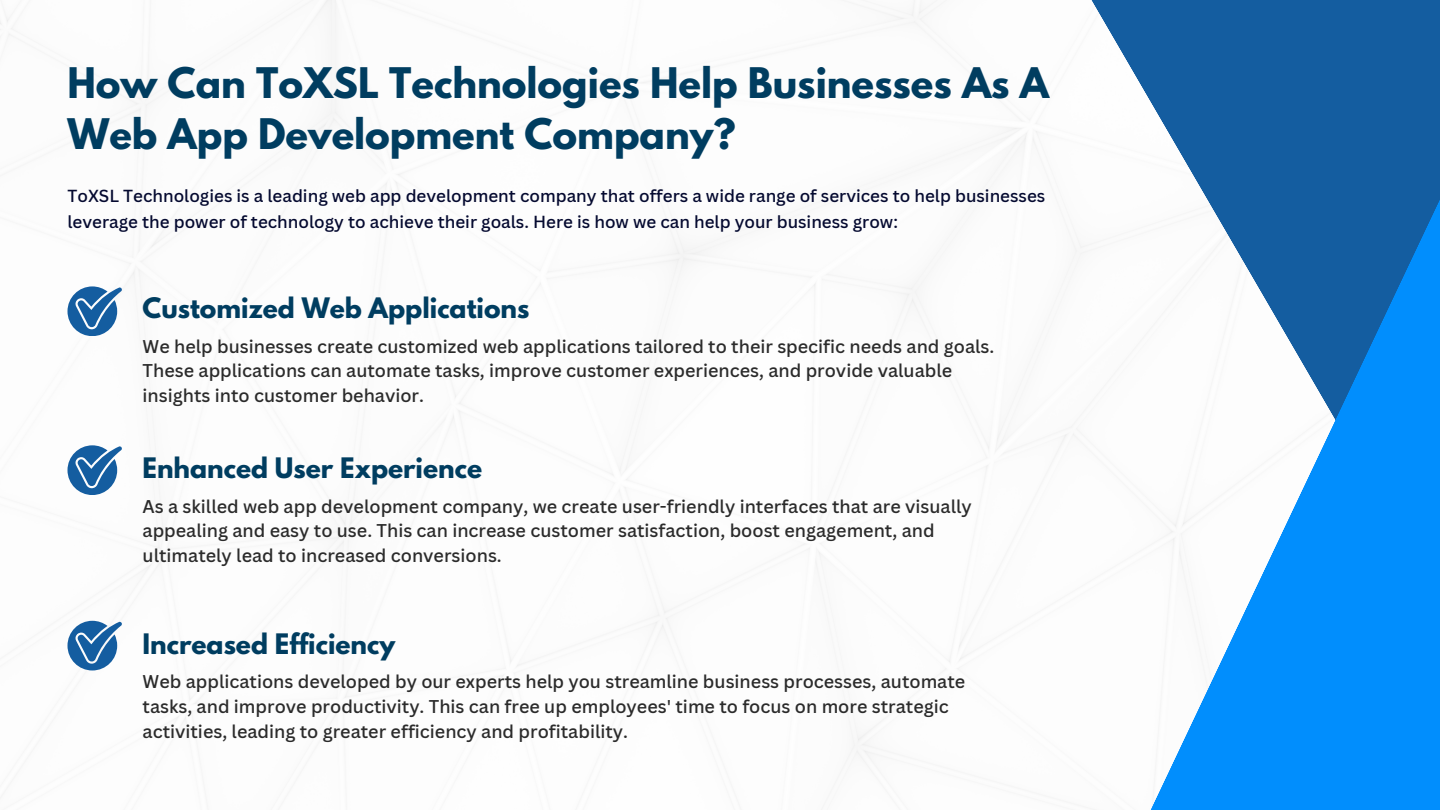
<style>
.page{position:relative;width:1440px;height:810px;background:#fff}
.page>*{position:absolute;margin:0;border:0;box-sizing:border-box;transform-origin:0 0}
.t1{font:700 37.3px/51px "League Spartan";color:#003d60}
.t2{font:700 25px "League Spartan";color:#003d60}
.t3{font:500 18px/24.8px "Canva Sans";color:#2b2b2b}
.t4{font:500 17px/26.2px "Canva Sans";color:#050a30}
</style>
<div class="page">
<svg style="left:1033px;top:0;width:407px;height:810px"></svg>
<svg style="left:68px;top:286px;width:54px;height:50px"></svg>
<svg style="left:68px;top:445px;width:54px;height:50px"></svg>
<svg style="left:68px;top:621px;width:54px;height:49px"></svg>
<p class="t1" style="left:68px;top:62px;width:983px">How Can ToXSL Technologies Help Businesses As A<br>Web App Development Company?</p>
<h1 class="t4" style="left:68px;top:182px;width:979px">ToXSL Technologies is a leading web app development company that offers a wide range of services to help businesses leverage the power of technology to achieve their goals. Here is how we can help your business grow:</h1>
<p class="t2" style="left:143px;top:296px;width:388px">Customized Web Applications</p>
<p class="t3" style="left:143px;top:333px;width:853px">We help businesses create customized web applications tailored to their specific needs and goals.<br>These applications can automate tasks, improve customer experiences, and provide valuable insights into customer behavior.</p>
<h2 class="t2" style="left:143px;top:456px;width:341px">Enhanced User Experience</h2>
<p class="t3" style="left:143px;top:493px;width:831px">As a skilled web app development company, we create user-friendly interfaces that are visually appealing and easy to use. This can increase customer satisfaction, boost engagement, and ultimately lead to increased conversions.</p>
<p class="t2" style="left:143px;top:631px;width:254px">Increased Efficiency</p>
<h2 class="t3" style="left:143px;top:669px;width:824px">Web applications developed by our experts help you streamline business processes, automate tasks, and improve productivity. This can free up employees' time to focus on more strategic activities, leading to greater efficiency and profitability.</h2>
</div>
